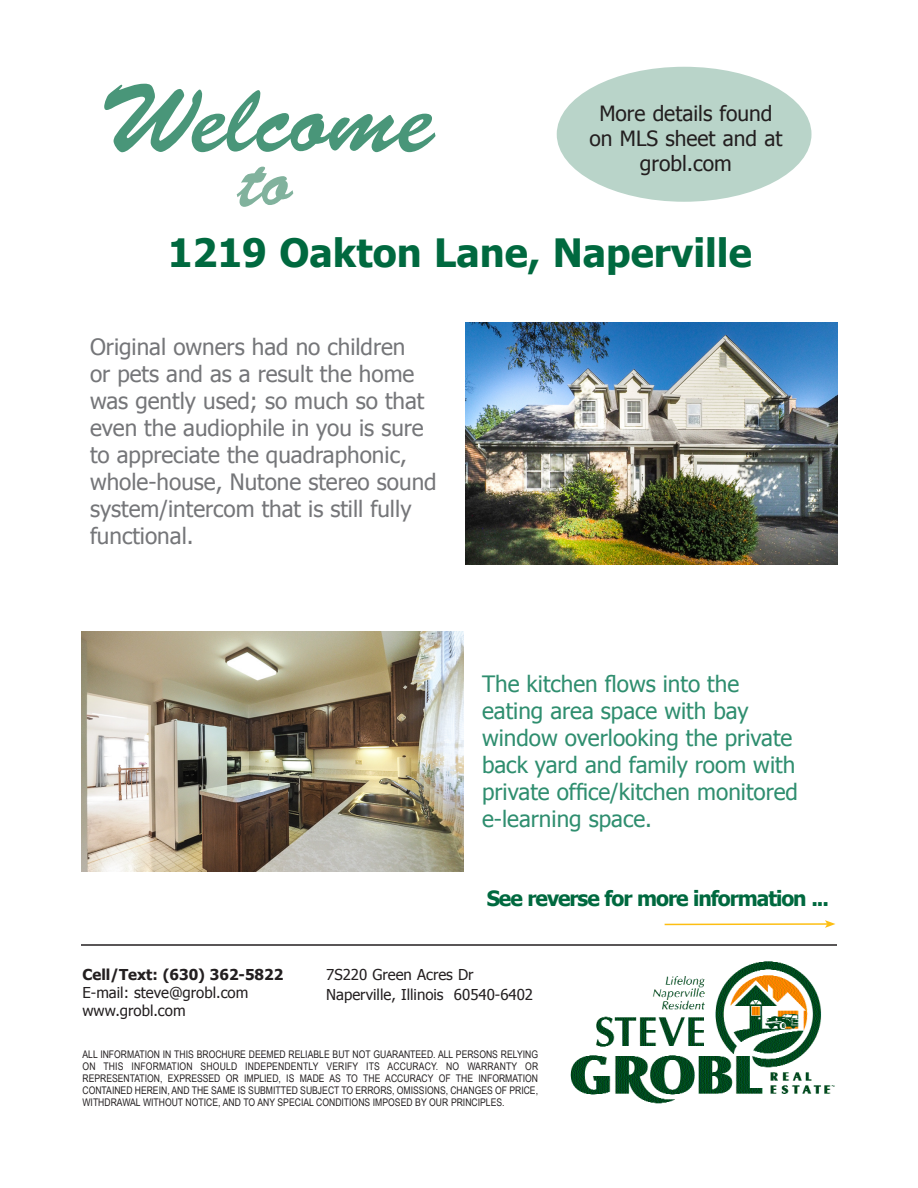
<style>
.page{position:relative;width:918px;height:1188px;background:#fff}
.page>*{position:absolute;margin:0;border:0;box-sizing:border-box;transform-origin:0 0}
.t1{font:97.5px "Brush Script Std";color:#499679}
.t2{font:75px "Brush Script Std";color:#81b29d}
.t3{font:700 39px "Tahoma";color:#00693f}
.t4{font:22.5px/27px "Tahoma";color:#757679}
.t5{font:22.5px/27px "Tahoma";color:#2f8e6f}
.t6{font:21px/25.2px "Tahoma";color:#231f20;text-align:center}
.t7{font:700 21px "Tahoma";letter-spacing:-.05em;color:#00693f}
.t8{font:15px "Tahoma";color:#231f20}
.t9{font:700 15px "Tahoma";color:#231f20}
.t10{font:10.5px/12px "Arial Narrow";color:#231f20;text-align:justify}
</style>
<div class="page">
<img style="left:570px;top:961px;width:265px;height:143px">
<hr style="left:81px;top:944px;width:756px;height:2px;background:#231f20">
<hr style="left:665px;top:923px;width:162px;height:2px;background:#fdbe12">
<svg style="left:825px;top:920px;width:10px;height:8px"></svg>
<div style="left:557px;top:67px;width:255px;height:135px;background:#b9d4c9;border-radius:50%"></div>
<img style="left:81px;top:631px;width:383px;height:241px">
<img style="left:466px;top:323px;width:371px;height:241px">
<p class="t1" style="left:99px;top:65px;width:337px">Welcome</p>
<p class="t2" style="left:241px;top:138px;width:53px">to</p>
<p class="t3" style="left:168px;top:226px;width:586px">1219 Oakton Lane, Naperville</p>
<p class="t6" style="left:590px;top:100px;width:194px">More details found on MLS sheet and at grobl.com</p>
<p class="t4" style="left:90px;top:332px;width:348px">Original owners had no children<br>or pets and as a result the home was gently used; so much so that even the audiophile in you is sure to appreciate the quadraphonic, whole-house, Nutone stereo sound system/intercom that is still fully functional.</p>
<p class="t5" style="left:482px;top:670px;width:259px">The kitchen flows into the</p>
<p class="t5" style="left:482px;top:697px;width:268px">eating area space with bay</p>
<p class="t5" style="left:482px;top:724px;width:318px">window overlooking the private back yard and family room with private office/kitchen monitored e-learning space.</p>
<p class="t7" style="left:487px;top:883px;width:344px">See reverse for more information ...</p>
<p class="t9" style="left:82px;top:964px;width:202px">Cell/Text: (630) 362-5822</p>
<p class="t8" style="left:82px;top:982px;width:167px">E-mail: steve@grobl.com</p>
<p class="t8" style="left:82px;top:1000px;width:105px">www.grobl.com</p>
<p class="t8" style="left:326px;top:964px;width:149px">7S220 Green Acres Dr</p>
<p class="t8" style="left:326px;top:984px;width:208px">Naperville, Illinois 60540-6402</p>
<p class="t10" style="left:82px;top:1047px;width:457px">ALL INFORMATION IN THIS BROCHURE DEEMED RELIABLE BUT NOT GUARANTEED. ALL PERSONS RELYING ON THIS INFORMATION SHOULD INDEPENDENTLY VERIFY ITS ACCURACY. NO WARRANTY OR REPRESENTATION, EXPRESSED OR IMPLIED, IS MADE AS TO THE ACCURACY OF THE INFORMATION CONTAINED HEREIN, AND THE SAME IS SUBMITTED SUBJECT TO ERRORS, OMISSIONS, CHANGES OF PRICE, WITHDRAWAL WITHOUT NOTICE, AND TO ANY SPECIAL CONDITIONS IMPOSED BY OUR PRINCIPLES.</p>
</div>
